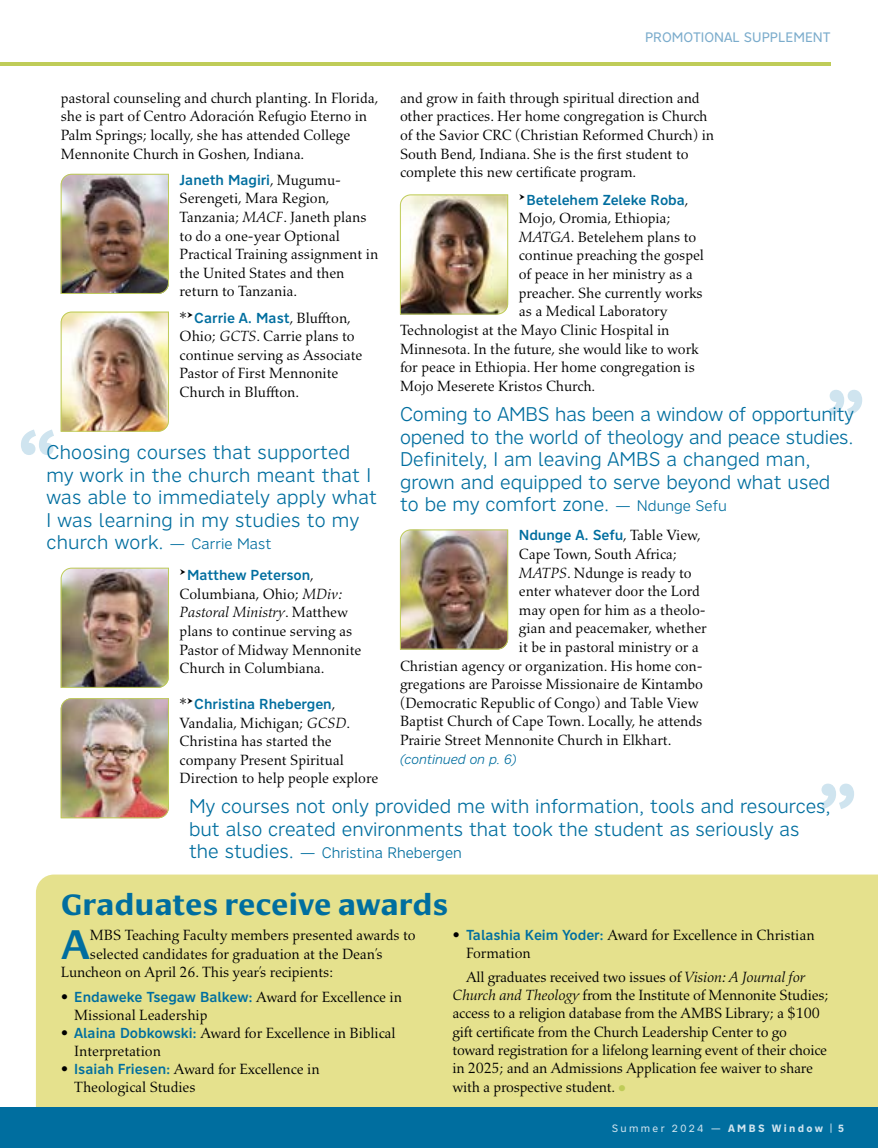
<style>
.page{position:relative;width:878px;height:1148px;background:#fff}
.page>*{position:absolute;margin:0;border:0;box-sizing:border-box;transform-origin:0 0}
.t1{font:500 90px "Nort";color:#cfe4ef}
.t2{font:500 42.45px "Cora";color:#006e9f}
.t3{font:700 30px "Cora";letter-spacing:-.005em;color:#006e9f}
.t4{font:300 19.5px/22.5px "Nort";color:#006e9f}
.t5{font:15px/18.6px "Aldus Nova Pro";letter-spacing:-.005em;color:#000}
.t6{font:300 15px "Nort";color:#006e9f}
.t7{font:500 14.25px "Nort";letter-spacing:-.005em;color:#006e9f}
.t8{font:13.5px "Nort";color:#7baccc}
.t9{font:italic 300 13.5px "Nort";letter-spacing:-.005em;color:#006e9f}
.t10{font:10.5px "Nort";letter-spacing:.22em;color:#cfe4ef}
.s1{font-family:"Aldus Nova Pro";font-weight:400;font-size:15px;color:#000}
.s2{font-style:italic}
.s3{font-size:15px}
.s4{font-size:19.5px}
.s5{font-family:"Nort";font-weight:500;font-size:14.25px;color:#006e9f}
.s6{color:#bfcc58}
.s7{font-weight:700}
</style>
<div class="page">
<div style="left:36px;top:874px;width:842px;height:233px;background:#e5e18d"></div>
<img style="left:60px;top:173px;width:109px;height:121px">
<img style="left:60px;top:311px;width:109px;height:121px">
<img style="left:60px;top:567px;width:109px;height:121px">
<img style="left:60px;top:698px;width:109px;height:120px">
<img style="left:399px;top:194px;width:109px;height:121px">
<img style="left:399px;top:529px;width:109px;height:121px">
<div style="left:0;top:1107px;width:878px;height:41px;background:#006e9f"></div>
<hr style="left:0;top:62px;width:830px;height:3px;background:#bfcc58">
<p class="t8" style="left:645px;top:28px;width:187px">PROMOTIONAL SUPPLEMENT</p>
<p class="t5" style="left:61px;top:89px;width:319px">pastoral counseling and church planting. In Florida, she is part of Centro Adoración Refugio Eterno in Palm Springs; locally, she has attended College Mennonite Church in Goshen, Indiana.</p>
<p class="t7" style="left:179px;top:170px;width:163px">Janeth Magiri<span class="s1">, Mugumu-</span></p>
<p class="t5" style="left:180px;top:190px;width:200px">Serengeti, Mara Region,<br>Tanzania; <span class="s2">MACF</span>. Janeth plans to do a one-year Optional<br>Practical Training assignment in the United States and then return to Tanzania.</p>
<p class="t7" style="left:179px;top:308px;width:173px"><span class="s1">*</span> Carrie A. Mast<span class="s1">, Bluffton,</span></p>
<p class="t5" style="left:180px;top:328px;width:184px">Ohio; <span class="s2">GCTS</span>. Carrie plans to continue serving as Associate<br>Pastor of First Mennonite<br>Church in Bluffton.</p>
<p class="t5" style="left:400px;top:89px;width:315px">and grow in faith through spiritual direction and other practices. Her home congregation is Church of the Savior CRC (Christian Reformed Church) in South Bend, Indiana. She is the first student to complete this new certificate program.</p>
<p class="t7" style="left:526px;top:190px;width:164px">Betelehem Zeleke Roba<span class="s1">,</span></p>
<p class="t5" style="left:519px;top:210px;width:153px">Mojo, Oromia, Ethiopia;</p>
<p class="t5" style="left:519px;top:228px;width:179px"><span class="s2">MATGA</span>. Betelehem plans to</p>
<p class="t5" style="left:519px;top:247px;width:187px">continue preaching the gospel</p>
<p class="t5" style="left:519px;top:266px;width:175px">of peace in her ministry as a</p>
<p class="t5" style="left:519px;top:284px;width:185px">preacher. She currently works</p>
<p class="t5" style="left:519px;top:303px;width:150px">as a Medical Laboratory</p>
<p class="t5" style="left:400px;top:321px;width:271px">Technologist at the Mayo Clinic Hospital in</p>
<p class="t5" style="left:400px;top:340px;width:300px">Minnesota. In the future, she would like to work</p>
<p class="t5" style="left:400px;top:359px;width:296px">for peace in Ethiopia. Her home congregation is</p>
<p class="t5" style="left:400px;top:377px;width:197px">Mojo Meserete Kristos Church.</p>
<h1 class="t1" style="left:823px;top:363px;width:45px">”</h1>
<h3 class="t4" style="left:400px;top:402px;width:455px">Coming to AMBS has been a window of opportunity opened to the world of theology and peace studies.<br>Definitely, I am leaving AMBS a changed man, grown and equipped to serve beyond what used to be my comfort zone. <span class="s3">— Ndunge Sefu</span></h3>
<h1 class="t1" style="left:16px;top:402px;width:45px">“</h1>
<h3 class="t4" style="left:46px;top:440px;width:332px">Choosing courses that supported my work in the church meant that I was able to immediately apply what<br>I was learning in my studies to my church work. <span class="s3">— Carrie Mast</span></h3>
<p class="t7" style="left:519px;top:525px;width:184px">Ndunge A. Sefu<span class="s1">, Table View,</span></p>
<p class="t5" style="left:519px;top:545px;width:159px">Cape Town, South Africa;</p>
<p class="t5" style="left:519px;top:564px;width:174px"><span class="s2">MATPS</span>. Ndunge is ready to</p>
<p class="t5" style="left:519px;top:583px;width:183px">enter whatever door the Lord</p>
<p class="t5" style="left:519px;top:601px;width:188px">may open for him as a theolo-</p>
<p class="t5" style="left:519px;top:620px;width:189px">gian and peacemaker, whether</p>
<p class="t5" style="left:519px;top:638px;width:181px">it be in pastoral ministry or a</p>
<p class="t5" style="left:400px;top:657px;width:304px">Christian agency or organization. His home con-</p>
<p class="t5" style="left:400px;top:676px;width:304px">gregations are Paroisse Missionaire de Kintambo</p>
<p class="t5" style="left:400px;top:694px;width:300px">(Democratic Republic of Congo) and Table View</p>
<p class="t5" style="left:400px;top:713px;width:304px">Baptist Church of Cape Town. Locally, he attends</p>
<p class="t5" style="left:400px;top:731px;width:273px">Prairie Street Mennonite Church in Elkhart.</p>
<p class="t7" style="left:187px;top:565px;width:128px">Matthew Peterson<span class="s1">,</span></p>
<p class="t5" style="left:180px;top:585px;width:183px">Columbiana, Ohio; <span class="s2">MDiv:<br>Pastoral Ministry</span>. Matthew plans to continue serving as<br>Pastor of Midway Mennonite<br>Church in Columbiana.</p>
<p class="t7" style="left:179px;top:694px;width:157px"><span class="s1">*</span> Christina Rhebergen<span class="s1">,</span></p>
<p class="t5" style="left:180px;top:714px;width:200px">Vandalia, Michigan; <span class="s2">GCSD</span>.<br>Christina has started the company Present Spiritual<br>Direction to help people explore</p>
<p class="t9" style="left:400px;top:750px;width:118px">(continued on p. 6)</p>
<h1 class="t1" style="left:815px;top:756px;width:45px">”</h1>
<h3 class="t4" style="left:189px;top:794px;width:643px">My courses not only provided me with information, tools and resources, but also created environments that took the student as seriously as</h3>
<p class="t6" style="left:189px;top:842px;width:274px"><span class="s4">the studies.</span> — Christina Rhebergen</p>
<h3 class="t3" style="left:61px;top:886px;width:389px">Graduates receive awards</h3>
<h2 class="t2" style="left:61px;top:918px;width:31px">A</h2>
<p class="t5" style="left:90px;top:926px;width:327px">MBS Teaching Faculty members presented awards to</p>
<p class="t5" style="left:90px;top:945px;width:294px">selected candidates for graduation at the Dean’s</p>
<p class="t5" style="left:61px;top:963px;width:274px">Luncheon on April 26. This year’s recipients:</p>
<p class="t5" style="left:74px;top:989px;width:329px;line-height:18px;text-indent:-13px">• <span class="s5">Endaweke Tsegaw Balkew:</span> Award for Excellence in<br>Missional Leadership</p>
<p class="t5" style="left:74px;top:1025px;width:323px;line-height:18px;text-indent:-13px">• <span class="s5">Alaina Dobkowski:</span> Award for Excellence in Biblical<br>Interpretation</p>
<p class="t5" style="left:74px;top:1061px;width:247px;line-height:18px;text-indent:-13px">• <span class="s5">Isaiah Friesen:</span> Award for Excellence in<br>Theological Studies</p>
<p class="t5" style="left:466px;top:927px;width:350px;line-height:18px;text-indent:-13px">• <span class="s5">Talashia Keim Yoder:</span> Award for Excellence in Christian<br>Formation</p>
<p class="t5" style="left:452px;top:968px;width:377px;text-indent:14px">All graduates received two issues of <span class="s2">Vision: A Journal for Church and Theology</span> from the Institute of Mennonite Studies; access to a religion database from the AMBS Library; a $100 gift certificate from the Church Leadership Center to go toward registration for a lifelong learning event of their choice in 2025; and an Admissions Application fee waiver to share with a prospective student. <span class="s6">●</span></p>
<p class="t10" style="left:612px;top:1121px;width:234px">Summer 2024 — <span class="s7">AMBS Window</span> | <span class="s7">5</span></p>
</div>
